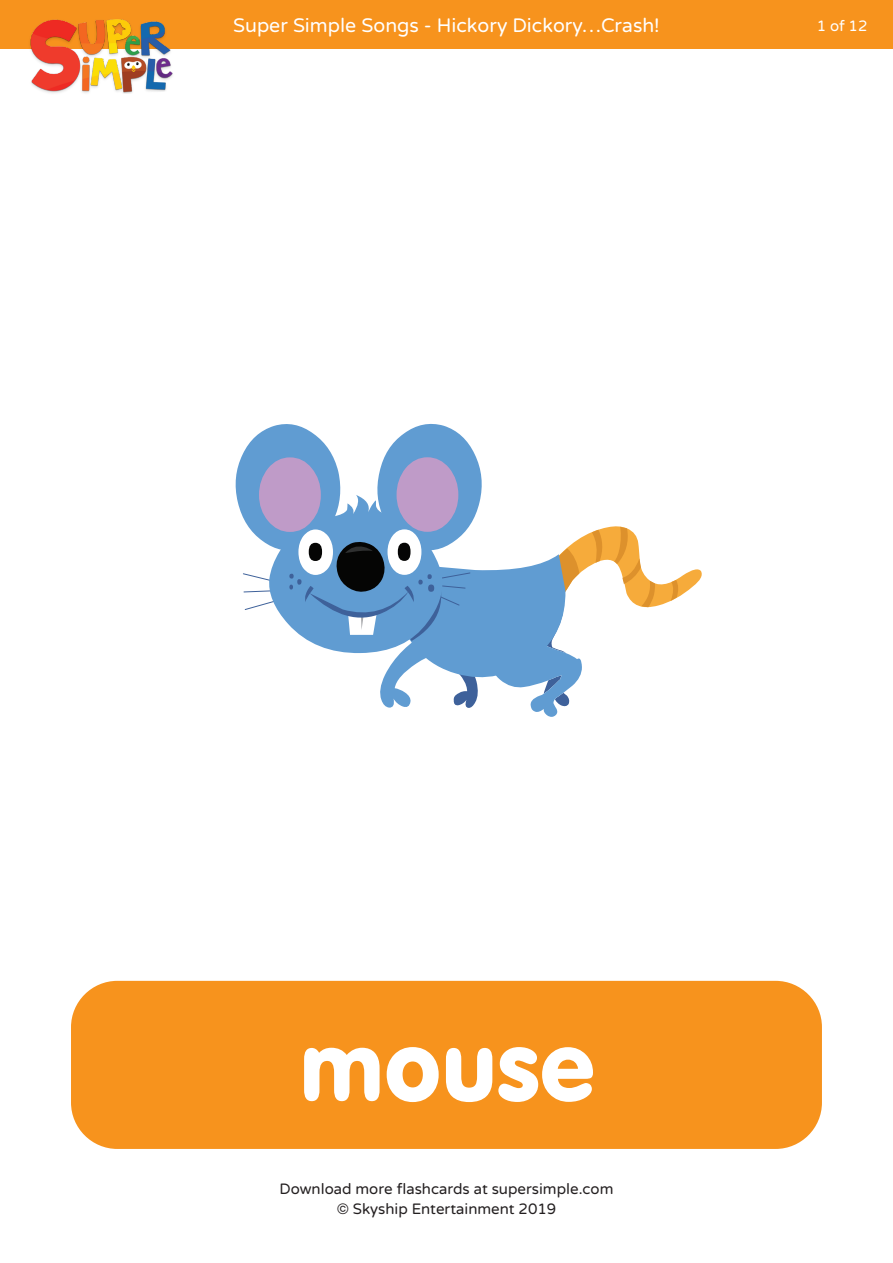
<style>
.page{position:relative;width:893px;height:1263px;background:#fff}
.page>*{position:absolute;margin:0;border:0;box-sizing:border-box;transform-origin:0 0}
.t1{font:97.5px "VAG Rounded TL";color:#fff}
.t2{font:19.5px "Varela Round";color:#fff}
.t3{font:15px/19.5px "Varela Round";color:#231f20;text-align:center}
.t4{font:15px "Varela Round";color:#fff}
</style>
<div class="page">
<svg style="left:235px;top:423px;width:467px;height:294px"></svg>
<div style="left:0;top:0;width:893px;height:49px;background:#f7931d"></div>
<img style="left:30px;top:19px;width:143px;height:75px">
<div style="left:71px;top:981px;width:751px;height:168px;background:#f7931d;border-radius:46px"></div>
<h2 class="t2" style="left:233px;top:14px;width:428px">Super Simple Songs - Hickory Dickory…Crash!</h2>
<p class="t4" style="left:817px;top:17px;width:52px">1 of 12</p>
<h1 class="t1" style="left:299px;top:1004px;width:297px">mouse</h1>
<p class="t3" style="left:280px;top:1179px;width:335px">Download more flashcards at supersimple.com © Skyship Entertainment 2019</p>
</div>
